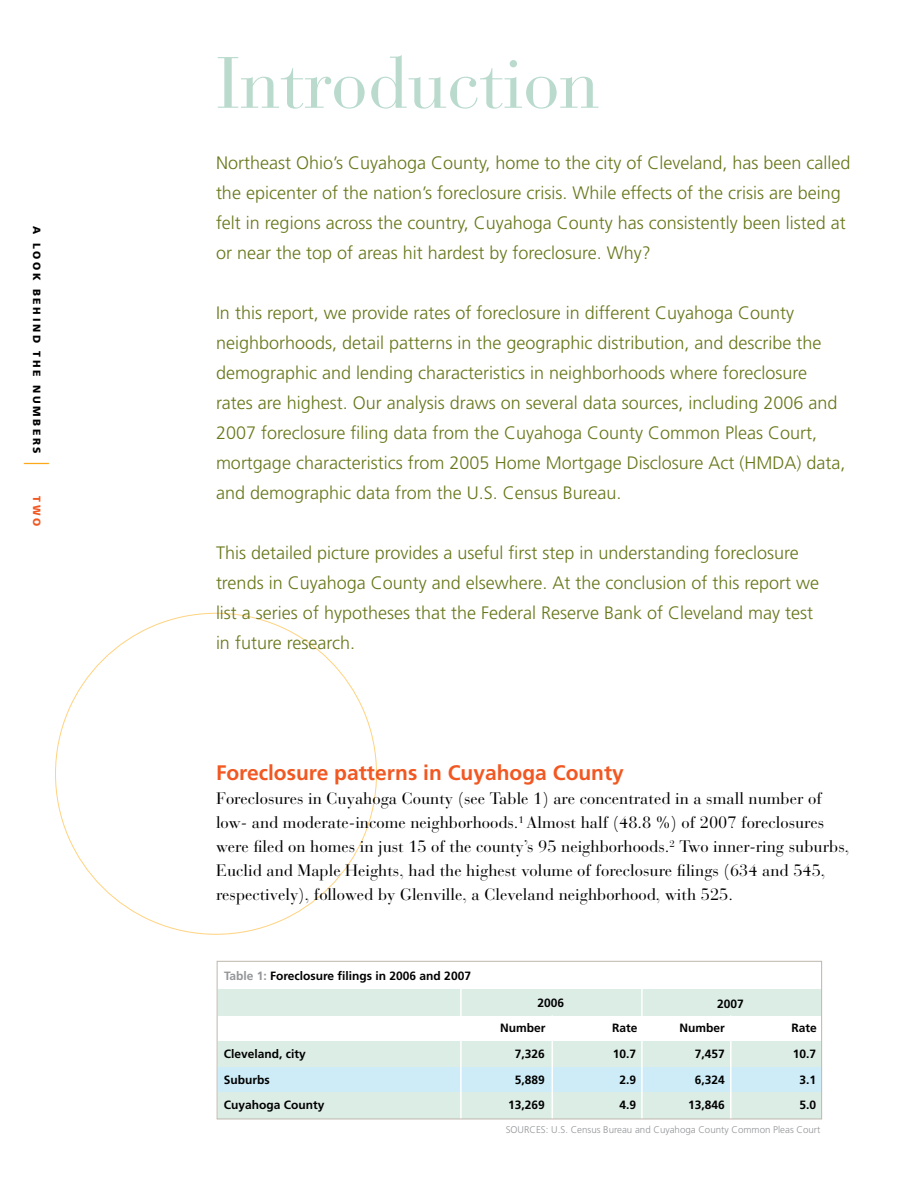
<style>
.page{position:relative;width:918px;height:1188px;background:#fff}
.page>*{position:absolute;margin:0;border:0;box-sizing:border-box;transform-origin:0 0}
.t1{font:72px "Bauer Bodoni";color:#b9dacd}
.t2{font:30px "Univers U47";color:#fba919}
.t3{font:700 21px "Frutiger";color:#f15822}
.t4{font:300 18px/30px "Frutiger";color:#677719}
.t5{font:16.5px/24px "Bauer Bodoni";color:#000}
.t6{font:700 12px "Frutiger";color:#000}
.t7{font:900 10.5px "Frutiger";letter-spacing:.25em;color:#000}
.t8{font:900 10.5px "Frutiger";color:#f15822}
.t9{font:300 9.75px "Frutiger";color:#939598}
.s1{color:#939598}
</style>
<div class="page">
<div style="left:218px;top:989px;width:603px;height:27px;background:#dcede6"></div>
<div style="left:218px;top:1041px;width:603px;height:26px;background:#dcede6"></div>
<div style="left:218px;top:1067px;width:603px;height:27px;background:#cdecf7"></div>
<div style="left:218px;top:1093px;width:603px;height:26px;background:#dcede6"></div>
<hr style="left:460px;top:987px;width:2px;height:135px;background:#fff">
<hr style="left:641px;top:987px;width:2px;height:135px;background:#fff">
<hr style="left:552px;top:1015px;width:1px;height:135px;background:#fff">
<hr style="left:730px;top:1015px;width:2px;height:135px;background:#fff">
<div style="left:217px;top:961px;width:605px;height:158px;border:1px solid #bfb6ac"></div>
<p class="t7" style="left:43px;top:226px;width:229px;rotate:90deg">A Look Behind the numbers</p>
<h2 class="t2" style="left:59px;top:456px;width:16px;rotate:90deg">|</h2>
<p class="t8" style="left:43px;top:496px;width:31px;rotate:90deg">two</p>
<h1 class="t1" style="left:216px;top:40px;width:385px">Introduction</h1>
<p class="t4" style="left:216px;top:147px;width:636px">Northeast Ohio’s C uyahoga County, home to the city of Cleveland, has been called the epicenter of the nation’s foreclosure crisis. While effects of the crisis are being felt in regions across the country, C uyahoga County has consistently been listed at or near the top of areas hit hardest by foreclosure. Why?</p>
<p class="t4" style="left:216px;top:297px;width:631px">In this report, we provide rates of foreclosure in different Cuyahoga C ounty neighborhoods, detail patterns in the geographic distribution, and describe the demographic and lending characteristics in neighborhoods where foreclosure rates are highest. Our analysis draws on several data sources, including 2006 and 2007 foreclosure filing data from the Cuyahoga County Common Pleas Court, mortgage characteristics from 2005 Home Mortgage Disclosure Act (H MDA) data, and demographic data from the U .S. Census Bureau.</p>
<p class="t4" style="left:216px;top:537px;width:605px">This detailed picture provides a useful first step in understanding foreclosure trends in C uyahoga County and elsewhere. At the conclusion of this report we list a series of hypotheses that the Federal Reserve Bank of Cleveland may test in future research.</p>
<p class="t3" style="left:216px;top:761px;width:410px">Foreclosure patterns in Cuyahoga County</p>
<p class="t5" style="left:216px;top:787px;width:635px">Foreclosures in Cuyahoga County (see Table 1) are concentrated in a small number of low- and moderate-income neighborhoods.<sup>1</sup> Almost half (48.8 %) of 2007 foreclosures were filed on homes in just 15 of the county’s 95 neighborhoods.<sup>2</sup> Two inner-ring suburbs, Euclid and Maple Heights, had the highest volume of foreclosure filings (634 and 545, respectively), followed by Glenville, a Cleveland neighborhood, with 525.</p>
<p class="t6" style="left:224px;top:969px;width:248px"><span class="s1">Table 1:</span> Foreclosure filings in 2006 and 2007</p>
<p class="t6" style="left:537px;top:996px;width:28px">2006</p>
<p class="t6" style="left:717px;top:996px;width:28px">2007</p>
<p class="t6" style="left:500px;top:1021px;width:47px">Number</p>
<p class="t6" style="left:612px;top:1020px;width:27px">Rate</p>
<p class="t6" style="left:680px;top:1021px;width:47px">Number</p>
<p class="t6" style="left:792px;top:1020px;width:27px">Rate</p>
<p class="t6" style="left:224px;top:1047px;width:84px">Cleveland, city</p>
<p class="t6" style="left:515px;top:1047px;width:32px">7,326</p>
<p class="t6" style="left:613px;top:1047px;width:25px">10.7</p>
<p class="t6" style="left:695px;top:1047px;width:32px">7,457</p>
<p class="t6" style="left:793px;top:1047px;width:25px">10.7</p>
<p class="t6" style="left:224px;top:1073px;width:47px">Suburbs</p>
<p class="t6" style="left:515px;top:1073px;width:32px">5,889</p>
<p class="t6" style="left:620px;top:1073px;width:18px">2.9</p>
<p class="t6" style="left:695px;top:1073px;width:32px">6,324</p>
<p class="t6" style="left:800px;top:1073px;width:18px">3.1</p>
<p class="t6" style="left:224px;top:1098px;width:102px">Cuyahoga County</p>
<p class="t6" style="left:508px;top:1098px;width:38px">13,269</p>
<p class="t6" style="left:620px;top:1098px;width:18px">4.9</p>
<p class="t6" style="left:688px;top:1098px;width:38px">13,846</p>
<p class="t6" style="left:800px;top:1098px;width:18px">5.0</p>
<p class="t9" style="left:506px;top:1124px;width:7px">SOURCES</p>
<p class="t9" style="left:546px;top:1124px;width:276px">: U .S. Census Bureau and C uyahoga County Common Pleas Court</p>
</div>
